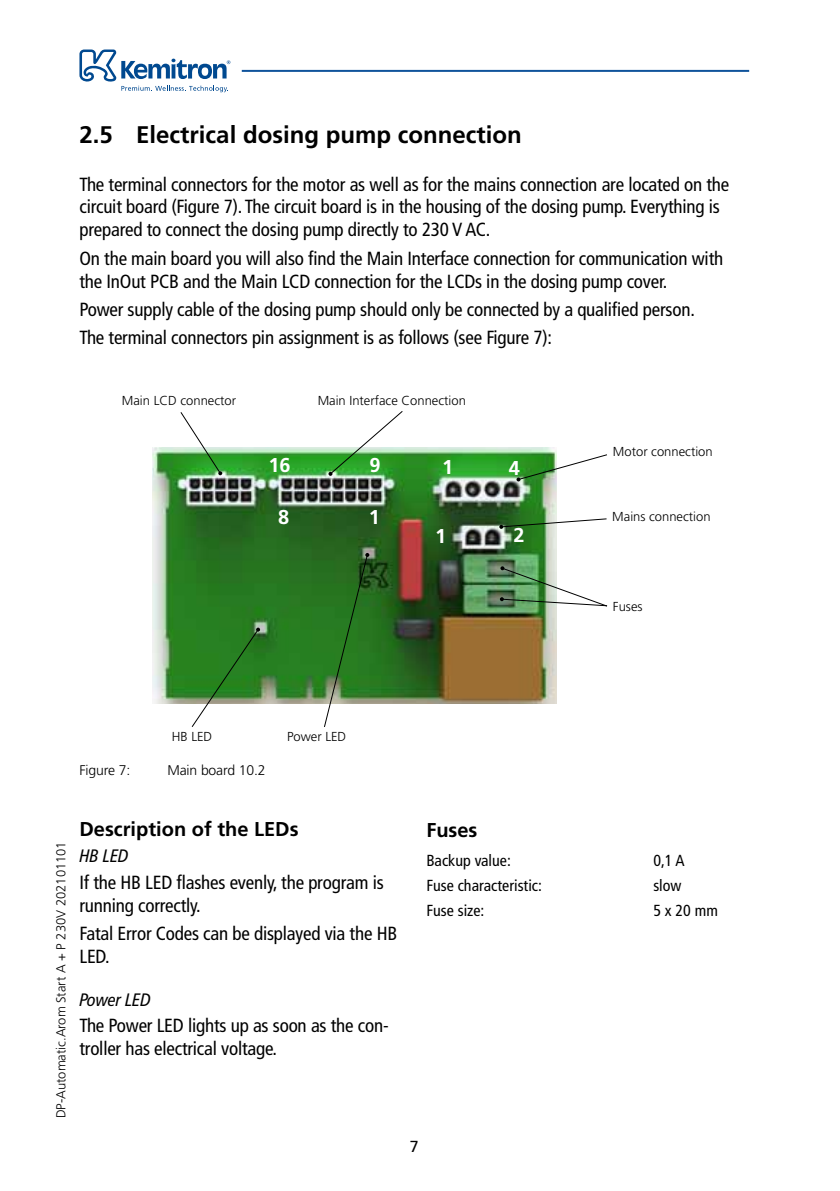
<style>
.page{position:relative;width:840px;height:1191px;background:#fff}
.page>*{position:absolute;margin:0;border:0;box-sizing:border-box;transform-origin:0 0}
.t1{font:700 24px "Frutiger";color:#000}
.t2{font:700 20px "Frutiger";color:#000}
.t3{font:700 20px "Frutiger";color:#fff}
.t4{font:condensed 19px/22.8px "Frutiger";letter-spacing:-.01em;color:#000}
.t5{font:italic condensed 18px "Frutiger LT Pro";letter-spacing:-.01em;color:#000}
.t6{font:condensed 16px "Frutiger";color:#000}
.t7{font:16px "Frutiger";color:#000}
.t8{font:300 14px "Frutiger";letter-spacing:-.01em;color:#000}
.t9{font:300 13px "Frutiger LT Pro";color:#000}
</style>
<div class="page">
<svg style="left:79px;top:49px;width:151px;height:43px"></svg>
<hr style="left:242px;top:70px;width:506px;height:2px;background:#0f539b">
<img style="left:152px;top:447px;width:404px;height:257px">
<svg style="left:516px;top:453px;width:91px;height:28px"></svg>
<svg style="left:499px;top:518px;width:108px;height:11px"></svg>
<svg style="left:499px;top:566px;width:109px;height:41px"></svg>
<svg style="left:179px;top:412px;width:43px;height:63px"></svg>
<svg style="left:328px;top:411px;width:75px;height:65px"></svg>
<svg style="left:323px;top:553px;width:46px;height:174px;background:#4a8743"></svg>
<svg style="left:191px;top:627px;width:69px;height:100px"></svg>
<p class="t1" style="left:79px;top:121px;width:444px">2.5 Electrical dosing pump connection</p>
<p class="t4" style="left:79px;top:173px;width:651px">The terminal connectors for the motor as well as for the mains connection are located on the circuit board (Figure 7). The circuit board is in the housing of the dosing pump. Everything is prepared to connect the dosing pump directly to 230 V AC.</p>
<p class="t4" style="left:79px;top:247px;width:645px">On the main board you will also find the Main Interface connection for communication with the InOut PCB and the Main LCD connection for the LCDs in the dosing pump cover.</p>
<p class="t4" style="left:79px;top:295px;width:616px;line-height:28.4px">Power supply cable of the dosing pump should only be connected by a qualified person.<br>The terminal connectors pin assignment is as follows (see Figure 7):</p>
<p class="t9" style="left:122px;top:393px;width:116px">Main LCD connector</p>
<p class="t9" style="left:317px;top:393px;width:150px">Main Interface Connection</p>
<p class="t3" style="left:268px;top:453px;width:24px">16</p>
<p class="t3" style="left:369px;top:453px;width:13px">9</p>
<p class="t3" style="left:278px;top:505px;width:13px">8</p>
<p class="t3" style="left:368px;top:505px;width:13px">1</p>
<p class="t3" style="left:442px;top:455px;width:13px">1</p>
<p class="t3" style="left:508px;top:456px;width:13px">4</p>
<p class="t3" style="left:435px;top:524px;width:13px">1</p>
<p class="t3" style="left:513px;top:523px;width:13px">2</p>
<p class="t9" style="left:612px;top:444px;width:101px">Motor connection</p>
<p class="t9" style="left:612px;top:509px;width:100px">Mains connection</p>
<p class="t9" style="left:612px;top:598px;width:31px">Fuses</p>
<p class="t9" style="left:172px;top:728px;width:42px">HB LED</p>
<p class="t9" style="left:287px;top:729px;width:61px">Power LED</p>
<p class="t8" style="left:79px;top:762px;width:52px">Figure 7:</p>
<p class="t8" style="left:167px;top:762px;width:100px">Main board 10.2</p>
<p class="t9" style="left:53px;top:1118px;width:279px;rotate:-90deg">DP-Automatic.Arom Start A + P 230V 202101101</p>
<p class="t2" style="left:79px;top:817px;width:220px">Description of the LEDs</p>
<p class="t5" style="left:79px;top:845px;width:51px">HB LED</p>
<p class="t4" style="left:79px;top:871px;width:305px">If the HB LED flashes evenly, the program is running correctly.</p>
<p class="t4" style="left:79px;top:922px;width:319px">Fatal Error Codes can be displayed via the HB<br>LED.</p>
<p class="t5" style="left:79px;top:989px;width:73px">Power LED</p>
<p class="t4" style="left:79px;top:1013px;width:310px">The Power LED lights up as soon as the con&shy;troller has electrical voltage.</p>
<p class="t2" style="left:426px;top:818px;width:53px">Fuses</p>
<p class="t6" style="left:426px;top:851px;width:86px">Backup value:</p>
<p class="t6" style="left:653px;top:851px;width:33px">0,1 A</p>
<p class="t6" style="left:426px;top:876px;width:117px">Fuse characteristic:</p>
<p class="t6" style="left:653px;top:876px;width:30px">slow</p>
<p class="t6" style="left:426px;top:901px;width:60px">Fuse size:</p>
<p class="t6" style="left:653px;top:901px;width:66px">5x20mm</p>
<p class="t7" style="left:409px;top:1137px;width:10px">7</p>
</div>
